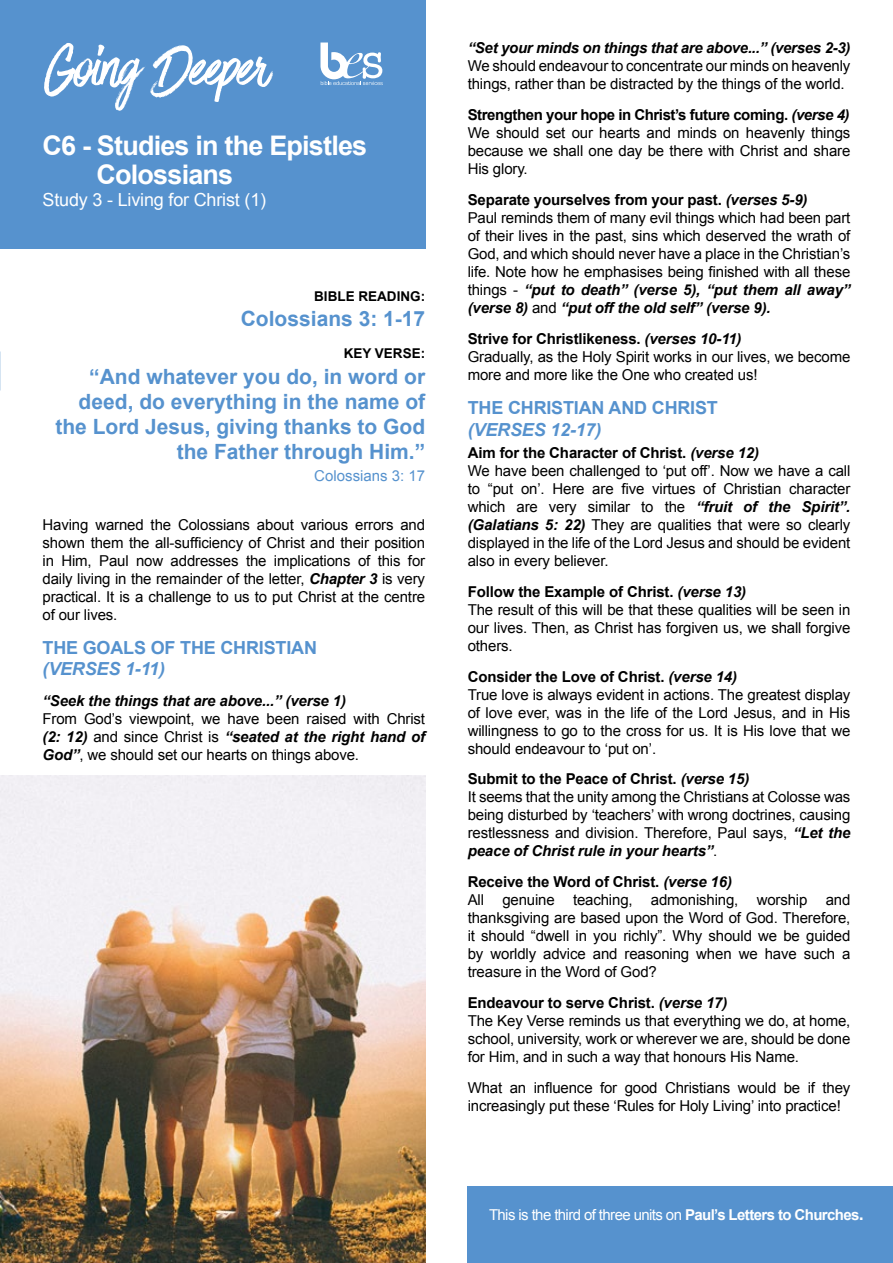
<style>
.page{position:relative;width:893px;height:1263px;background:#fff}
.page>*{position:absolute;margin:0;border:0;box-sizing:border-box;transform-origin:0 0}
.t1{font:66px "Have Heart One";letter-spacing:-.01em;color:#fff}
.t2{font:700 27px/29.4px "Arial";letter-spacing:-.03em;color:#fff}
.t3{font:700 21px/25.2px "Arial";color:#5692ce;text-align:right}
.t4{font:700 18px "Arial";letter-spacing:-.01em;color:#5692ce}
.t5{font:italic 700 18px "Arial";letter-spacing:-.01em;color:#5692ce}
.t6{font:18px "Arial";letter-spacing:-.01em;color:#fff}
.t7{font:15px/18px "Arial";letter-spacing:-.01em;color:#000}
.t8{font:italic 700 15px "Arial";letter-spacing:-.02em;color:#000}
.t9{font:15px "Arial";letter-spacing:-.04em;color:#fff}
.t10{font:15px "Arial";color:#5692ce}
.t11{font:700 13.5px "Arial";color:#000}
.s1{font-weight:700;font-style:italic}
.s2{font-weight:700}
.s3{font-weight:700;font-size:18px}
</style>
<div class="page">
<div style="left:468px;top:1186px;width:425px;height:77px;background:#5692ce"></div>
<div style="left:0;top:0;width:425px;height:248px;background:#5692ce"></div>
<svg style="left:320px;top:43px;width:63px;height:42px"></svg>
<img style="left:0;top:775px;width:425px;height:488px">
<h1 class="t1" style="left:45px;top:32px;width:225px">Going Deeper</h1>
<h2 class="t2" style="left:97px;top:132px;width:272px;text-indent:-54px">C6 - Studies in the Epistles<br>Colossians</h2>
<p class="t6" style="left:43px;top:188px;width:225px">Study 3 - Living for Christ (1)</p>
<p class="t11" style="left:314px;top:287px;width:112px">BIBLE READING:</p>
<h3 class="t3" style="left:241px;top:307px;width:186px">Colossians 3: 1-17</h3>
<p class="t11" style="left:344px;top:345px;width:83px">KEY VERSE:</p>
<h3 class="t3" style="left:55px;top:364px;width:371px">“And whatever you do, in word or deed, do everything in the name of the Lord Jesus, giving thanks to God the Father through Him.”</h3>
<p class="t10" style="left:314px;top:466px;width:112px">Colossians 3: 17</p>
<p class="t7" style="left:43px;top:515px;width:384px;text-align:justify">Having warned the Colossians about various errors and shown them the all-sufficiency of Christ and their position in Him, Paul now addresses the implications of this for daily living in the remainder of the letter, <span class="s1">Chapter 3</span> is very practical. It is a challenge to us to put Christ at the centre of our lives.</p>
<p class="t4" style="left:43px;top:636px;width:276px">THE GOALS OF THE CHRISTIAN</p>
<p class="t5" style="left:43px;top:657px;width:124px">(VERSES 1-11)</p>
<p class="t8" style="left:43px;top:691px;width:305px">“Seek the things that are above...” (verse 1)</p>
<p class="t7" style="left:43px;top:710px;width:384px;text-align:justify">From God’s viewpoint, we have been raised with Christ <span class="s1">(2: 12)</span> and since Christ is <span class="s1">“seated at the right hand of God”</span>, we should set our hearts on things above.</p>
<p class="t8" style="left:468px;top:38px;width:384px">“Set your minds on things that are above...” (verses 2-3)</p>
<p class="t7" style="left:468px;top:57px;width:384px">We should endeavour to concentrate our minds on heavenly things, rather than be distracted by the things of the world.</p>
<p class="t7" style="left:468px;top:106px;width:384px;text-align:justify"><span class="s2">Strengthen your hope in Christ’s future coming.</span> <span class="s1">(verse 4)<br></span>We should set our hearts and minds on heavenly things because we shall one day be there with Christ and share His glory.</p>
<p class="t7" style="left:468px;top:191px;width:384px"><span class="s2">Separate yourselves from your past.</span> <span class="s1">(verses 5-9)<br></span>Paul reminds them of many evil things which had been part of their lives in the past, sins which deserved the wrath of God, and which should never have a place in the Christian’s life. Note how he emphasises being finished with all these things - <span class="s1">“put to death” (verse 5), “put them all away” (verse 8)</span> and <span class="s1">“put off the old self” (verse 9).</span></p>
<p class="t7" style="left:468px;top:330px;width:384px"><span class="s2">Strive for Christlikeness.</span> <span class="s1">(verses 10-11)<br></span>Gradually, as the Holy Spirit works in our lives, we become more and more like the One who created us!</p>
<p class="t4" style="left:468px;top:396px;width:252px">THE CHRISTIAN AND CHRIST</p>
<p class="t5" style="left:468px;top:418px;width:135px">(VERSES 12-17)</p>
<p class="t7" style="left:468px;top:444px;width:384px"><span class="s2">Aim for the Character of Christ.</span> <span class="s1">(verse 12)<br></span>We have been challenged to ‘put off’. Now we have a call to “put on’. Here are five virtues of Christian character which are very similar to the <span class="s1">“fruit of the Spirit”. (Galatians 5: 22)</span> They are qualities that were so clearly displayed in the life of the Lord Jesus and should be evident also in every believer.</p>
<p class="t7" style="left:468px;top:583px;width:384px"><span class="s2">Follow the Example of Christ.</span> <span class="s1">(verse 13)<br></span>The result of this will be that these qualities will be seen in our lives. Then, as Christ has forgiven us, we shall forgive others.</p>
<p class="t7" style="left:468px;top:667px;width:384px"><span class="s2">Consider the Love of Christ.</span> <span class="s1">(verse 14)<br></span>True love is always evident in actions. The greatest display of love ever, was in the life of the Lord Jesus, and in His willingness to go to the cross for us. It is His love that we should endeavour to ‘put on’.</p>
<p class="t7" style="left:468px;top:770px;width:384px"><span class="s2">Submit to the Peace of Christ.</span> <span class="s1">(verse 15)<br></span>It seems that the unity among the Christians at Colosse was being disturbed by ‘teachers’ with wrong doctrines, causing restlessness and division. Therefore, Paul says, <span class="s1">“Let the peace of Christ rule in your hearts”</span>.</p>
<p class="t7" style="left:468px;top:873px;width:384px"><span class="s2">Receive the Word of Christ.</span> <span class="s1">(verse 16)<br></span>All genuine teaching, admonishing, worship and thanksgiving are based upon the Word of God. Therefore, it should “dwell in you richly”. Why should we be guided by worldly advice and reasoning when we have such a treasure in the Word of God?</p>
<p class="t7" style="left:468px;top:994px;width:384px"><span class="s2">Endeavour to serve Christ.</span> <span class="s1">(verse 17)<br></span>The Key Verse reminds us that everything we do, at home, school, university, work or wherever we are, should be done for Him, and in such a way that honours His Name.</p>
<p class="t7" style="left:468px;top:1078px;width:384px">What an influence for good Christians would be if they increasingly put these ‘Rules for Holy Living’ into practice!</p>
<p class="t9" style="left:489px;top:1205px;width:376px">This is the third of three units on <span class="s2">Paul’s Letters to Churches</span><span class="s3">.</span></p>
</div>
